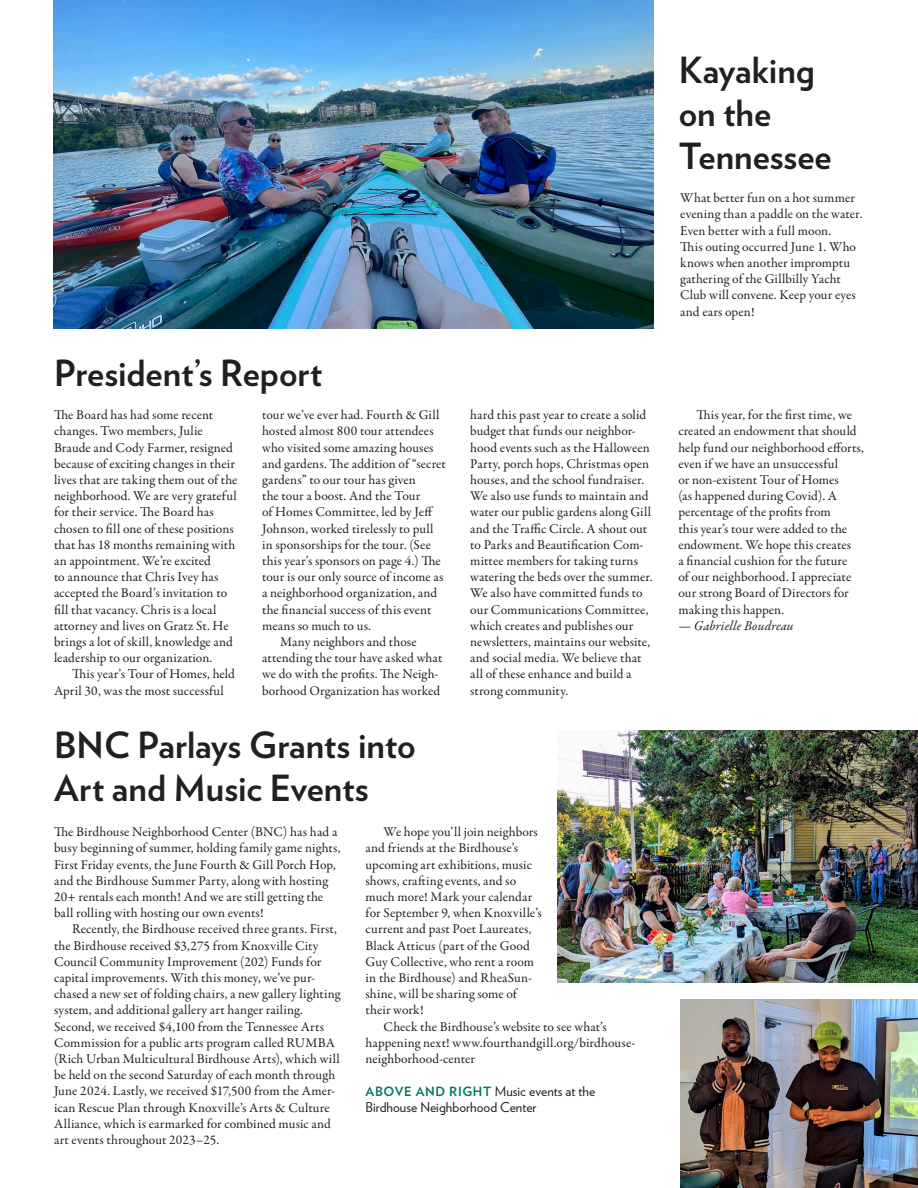
<style>
.page{position:relative;width:918px;height:1188px;background:#fff}
.page>*{position:absolute;margin:0;border:0;box-sizing:border-box;transform-origin:0 0}
.t1{font:700 36px/43.2px "Verlag";color:#231f20}
.First_graph_no_indent_text{font:13.5px/16.2px "Garamond Premr Pro";letter-spacing:.005em;color:#231f20}
.t2{font:13.5px/16.5px "Verlag";color:#231f20}
.t3{font:italic 13.5px "Garamond Premr Pro";letter-spacing:.01em;color:#231f20}
.s1{font-style:normal}
.s2{font-weight:700;font-size:12.75px;color:#007a60}
</style>
<div class="page">
<img style="left:53px;top:0;width:600px;height:328px">
<img style="left:680px;top:999px;width:238px;height:189px">
<img style="left:558px;top:731px;width:360px;height:252px">
<p class="t1" style="left:679px;top:46px;width:154px">Kayaking on the<br>Tennessee</p>
<p class="t1" style="left:54px;top:350px;width:270px">President’s Report</p>
<p class="First_graph_no_indent_text" style="left:262px;top:407px;width:185px">tour we’ve ever had. Fourth &amp; Gill hosted almost 800 tour attendees who visited some amazing houses and gardens. The addition of “secret gardens” to our tour has given<br>the tour a boost. And the Tour<br>of Homes Committee, led by Jeff<br>Johnson, worked tirelessly to pull in sponsorships for the tour. (See this year’s sponsors on page 4.) The tour is our only source of income as a neighborhood organization, and the financial success of this event means so much to us.</p>
<p class="First_graph_no_indent_text" style="left:262px;top:634px;width:182px;text-align:center">Many neighbors and those attending the tour have asked what we do with the profits. The Neigh&shy;borhood Organization has worked</p>
<p class="First_graph_no_indent_text" style="left:54px;top:407px;width:185px">The Board has had some recent changes. Two members, Julie Braude and Cody Farmer, resigned because of exciting changes in their lives that are taking them out of the neighborhood. We are very grateful for their service. The Board has chosen to fill one of these positions that has 18 months remaining with an appointment. We’re excited<br>to announce that Chris Ivey has accepted the Board’s invitation to fill that vacancy. Chris is a local attorney and lives on Gratz St. He brings a lot of skill, knowledge and leadership to our organization.</p>
<p class="First_graph_no_indent_text" style="left:54px;top:666px;width:182px;text-indent:18px">This year’s Tour of Homes, held<br>April 30, was the most successful</p>
<p class="t1" style="left:54px;top:721px;width:363px">BNC Parlays Grants into<br>Art and Music Events</p>
<p class="First_graph_no_indent_text" style="left:680px;top:190px;width:184px">What better fun on a hot summer evening than a paddle on the water.<br>Even better with a full moon.<br>This outing occurred June 1. Who knows when another impromptu gathering of the Gillbilly Yacht<br>Club will convene. Keep your eyes and ears open!</p>
<p class="First_graph_no_indent_text" style="left:470px;top:407px;width:184px">hard this past year to create a solid budget that funds our neighbor&shy;hood events such as the Halloween<br>Party, porch hops, Christmas open houses, and the school fundraiser.<br>We also use funds to maintain and water our public gardens along Gill and the Traffic Circle. A shout out to Parks and Beautification Com&shy;mittee members for taking turns watering the beds over the summer.<br>We also have committed funds to our Communications Committee, which creates and publishes our newsletters, maintains our website, and social media. We believe that all of these enhance and build a strong community.</p>
<p class="First_graph_no_indent_text" style="left:678px;top:407px;width:187px;text-indent:18px">This year, for the first time, we created an endowment that should help fund our neighborhood efforts, even if we have an unsuccessful<br>or non-existent Tour of Homes<br>(as happened during Covid). A percentage of the profits from<br>this year’s tour were added to the endowment. We hope this creates<br>a financial cushion for the future<br>of our neighborhood. I appreciate our strong Board of Directors for making this happen.</p>
<p class="t3" style="left:678px;top:617px;width:117px"><span class="s1">—</span> Gabrielle Boudreau</p>
<p class="First_graph_no_indent_text" style="left:54px;top:824px;width:288px">The Birdhouse Neighborhood Center (BNC) has had a busy beginning of summer, holding family game nights, First Friday events, the June Fourth &amp; Gill Porch Hop, and the Birdhouse Summer Party, along with hosting 20+ rentals each month! And we are still getting the ball rolling with hosting our own events!</p>
<p class="First_graph_no_indent_text" style="left:54px;top:921px;width:288px;text-indent:18px">Recently, the Birdhouse received three grants. First, the Birdhouse received $3,275 from Knoxville City Council Community Improvement (202) Funds for capital improvements. With this money, we’ve pur&shy;chased a new set of folding chairs, a new gallery lighting system, and additional gallery art hanger railing.<br>Second, we received $4,100 from the Tennessee Arts Commission for a public arts program called RUMBA (Rich Urban Multicultural Birdhouse Arts), which will be held on the second Saturday of each month through June 2024. Lastly, we received $17,500 from the Amer&shy;ican Rescue Plan through Knoxville’s Arts &amp; Culture Alliance, which is earmarked for combined music and art events throughout 2023–25.</p>
<p class="First_graph_no_indent_text" style="left:366px;top:824px;width:178px;text-indent:18px">We hope you’ll join neighbors and friends at the Birdhouse’s upcoming art exhibitions, music shows, crafting events, and so much more! Mark your calendar for September 9, when Knoxville’s current and past Poet Laureates,<br>Black Atticus (part of the Good<br>Guy Collective, who rent a room in the Birdhouse) and RheaSun&shy;shine, will be sharing some of their work!</p>
<p class="First_graph_no_indent_text" style="left:366px;top:1019px;width:271px;text-indent:18px">Check the Birdhouse’s website to see what’s happening next! www.fourthandgill.org/birdhouse&shy;neighborhood-center</p>
<p class="t2" style="left:366px;top:1082px;width:231px"><span class="s2">ABOVE AND RIGHT</span> Music events at the<br>Birdhouse Neighborhood Center</p>
</div>
